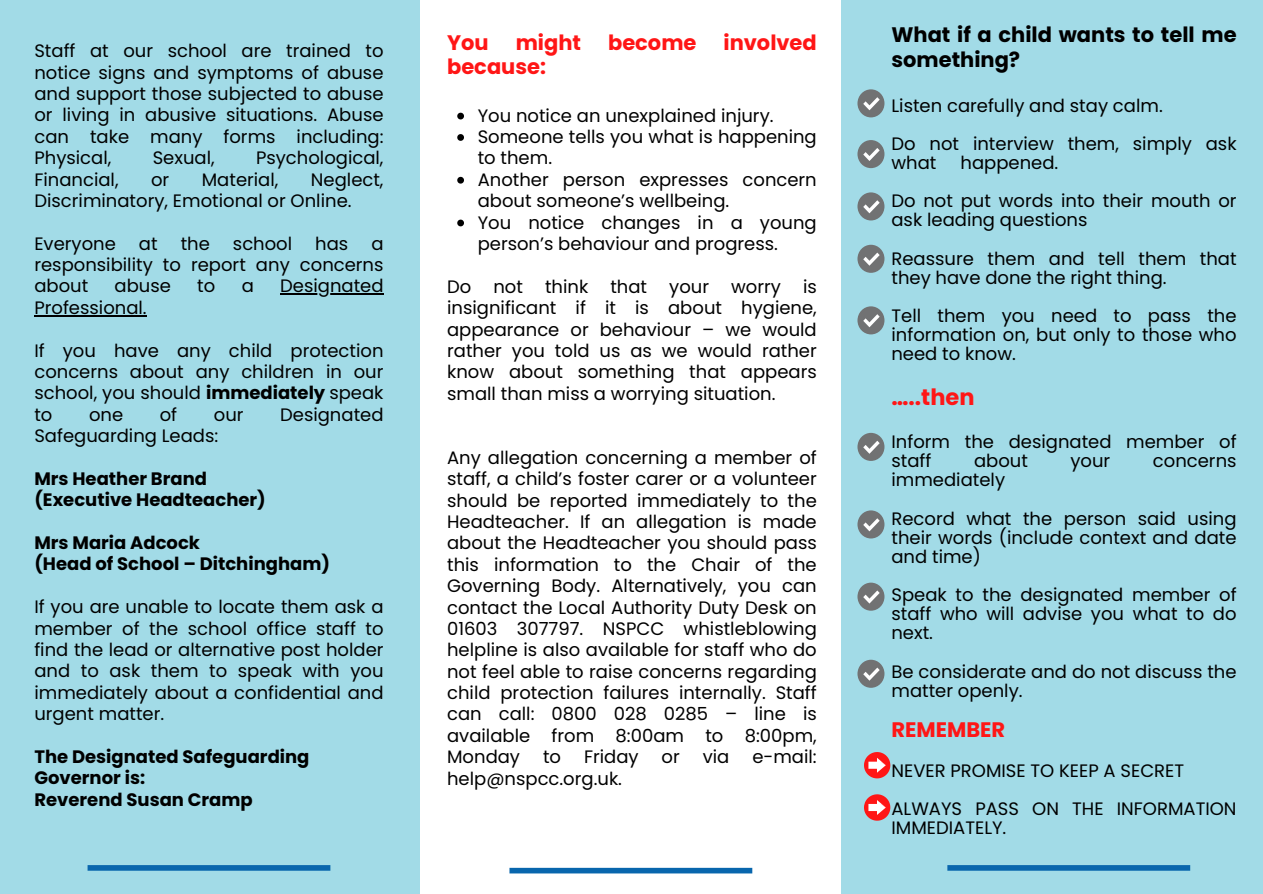
<style>
.page{position:relative;width:1263px;height:894px;background:#fff}
.page>*{position:absolute;margin:0;border:0;box-sizing:border-box;transform-origin:0 0}
.t1{font:700 22.5px "Poppins";color:#ff1616}
.t2{font:700 21px "Poppins";color:#ff1616}
.t3{font:700 21px/24.8px "Poppins";color:#000}
.t4{font:18px/21.3px "Poppins";color:#000}
.t5{font:700 18px/21.3px "Poppins";color:#000}
.s1{font-weight:700}
</style>
<div class="page">
<div style="left:0;top:0;width:1263px;height:893px;background:#a2dbe7"></div>
<div style="left:421px;top:0;width:420px;height:893px;background:#fff"></div>
<div style="left:509px;top:867px;width:243px;height:6px;background:#0866ad"></div>
<svg style="left:947px;top:865px;width:243px;height:5px"></svg>
<svg style="left:457px;top:113px;width:7px;height:6px"></svg>
<svg style="left:457px;top:134px;width:7px;height:7px"></svg>
<svg style="left:457px;top:177px;width:7px;height:6px"></svg>
<svg style="left:457px;top:219px;width:7px;height:7px"></svg>
<div style="left:857px;top:140px;width:27px;height:28px;background:#717273;border-radius:50%"></div>
<svg style="left:863px;top:148px;width:17px;height:13px"></svg>
<div style="left:857px;top:89px;width:27px;height:28px;background:#717273;border-radius:50%"></div>
<svg style="left:863px;top:97px;width:17px;height:13px"></svg>
<div style="left:857px;top:192px;width:27px;height:28px;background:#717273;border-radius:50%"></div>
<svg style="left:863px;top:200px;width:17px;height:13px"></svg>
<div style="left:857px;top:245px;width:27px;height:28px;background:#717273;border-radius:50%"></div>
<svg style="left:863px;top:252px;width:17px;height:13px"></svg>
<div style="left:857px;top:306px;width:27px;height:28px;background:#717273;border-radius:50%"></div>
<svg style="left:863px;top:314px;width:17px;height:13px"></svg>
<div style="left:857px;top:433px;width:27px;height:28px;background:#717273;border-radius:50%"></div>
<svg style="left:863px;top:440px;width:17px;height:13px"></svg>
<div style="left:857px;top:510px;width:27px;height:28px;background:#717273;border-radius:50%"></div>
<svg style="left:863px;top:518px;width:17px;height:13px"></svg>
<div style="left:857px;top:582px;width:27px;height:28px;background:#717273;border-radius:50%"></div>
<svg style="left:863px;top:590px;width:17px;height:13px"></svg>
<svg style="left:864px;top:752px;width:26px;height:26px"></svg>
<hr style="left:280px;top:293px;width:104px;height:1px;background:#000">
<hr style="left:34px;top:315px;width:113px;height:1px;background:#000">
<svg style="left:864px;top:794px;width:26px;height:26px"></svg>
<svg style="left:88px;top:865px;width:242px;height:5px"></svg>
<div style="left:857px;top:659px;width:27px;height:28px;background:#717273;border-radius:50%"></div>
<svg style="left:863px;top:667px;width:17px;height:13px"></svg>
<p class="t4" style="left:34px;top:40px;width:351px;text-align:justify">Staff at our school are trained to notice signs and symptoms of abuse and support those subjected to abuse or living in abusive situations. Abuse can take many forms including:<br>Physical,</p>
<p class="t4" style="left:153px;top:147px;width:63px">Sexual,</p>
<p class="t4" style="left:256px;top:147px;width:129px">Psychological,</p>
<p class="t4" style="left:34px;top:168px;width:86px">Financial,</p>
<p class="t4" style="left:151px;top:168px;width:20px">or</p>
<p class="t4" style="left:202px;top:168px;width:78px">Material,</p>
<p class="t4" style="left:34px;top:168px;width:351px;text-indent:277px">Neglect,<br>Discriminatory, Emotional or Online.</p>
<p class="t4" style="left:34px;top:233px;width:83px">Everyone</p>
<p class="t4" style="left:139px;top:233px;width:20px">at</p>
<p class="t4" style="left:181px;top:233px;width:31px">the</p>
<p class="t4" style="left:233px;top:233px;width:61px">school</p>
<p class="t4" style="left:315px;top:233px;width:35px">has</p>
<p class="t4" style="left:34px;top:233px;width:351px;text-align:justify;text-indent:337px">a responsibility to report any concerns about</p>
<p class="t4" style="left:115px;top:275px;width:58px">abuse</p>
<p class="t4" style="left:197px;top:275px;width:20px">to</p>
<p class="t4" style="left:242px;top:275px;width:14px">a</p>
<p class="t4" style="left:280px;top:275px;width:105px">Designated</p>
<p class="t4" style="left:34px;top:297px;width:114px">Professional.</p>
<p class="t4" style="left:34px;top:339px;width:351px;text-align:justify">If you have any child protection concerns about any children in our school, you should <span class="s1">immediately</span> speak to</p>
<p class="t4" style="left:89px;top:403px;width:36px">one</p>
<p class="t4" style="left:160px;top:403px;width:19px">of</p>
<p class="t4" style="left:214px;top:403px;width:31px">our</p>
<p class="t4" style="left:280px;top:403px;width:105px">Designated</p>
<p class="t4" style="left:34px;top:425px;width:185px">Safeguarding Leads:</p>
<p class="t5" style="left:34px;top:468px;width:174px">Mrs Heather Brand</p>
<p class="t5" style="left:34px;top:489px;width:233px">(Executive Headteacher)</p>
<p class="t5" style="left:34px;top:532px;width:167px">Mrs Maria Adcock</p>
<p class="t5" style="left:34px;top:553px;width:297px">(Head of School – Ditchingham)</p>
<p class="t4" style="left:34px;top:596px;width:351px;text-align:justify">If you are unable to locate them ask a member of the school office staff to find the lead or alternative post holder and to ask them to speak with you immediately about a confidential and urgent matter.</p>
<p class="t5" style="left:34px;top:745px;width:277px">The Designated Safeguarding<br>Governor is:</p>
<p class="t5" style="left:34px;top:788px;width:220px">Reverend Susan Cramp</p>
<p class="t2" style="left:447px;top:28px;width:43px">You</p>
<p class="t2" style="left:516px;top:28px;width:67px">might</p>
<p class="t2" style="left:608px;top:28px;width:90px">become</p>
<p class="t2" style="left:723px;top:28px;width:95px">involved</p>
<p class="t2" style="left:447px;top:52px;width:100px">because:</p>
<p class="t4" style="left:478px;top:105px;width:297px">You notice an unexplained injury.</p>
<p class="t4" style="left:478px;top:126px;width:341px">Someone tells you what is happening to them.</p>
<p class="t4" style="left:478px;top:169px;width:341px">Another person expresses concern about someone’s wellbeing.</p>
<p class="t4" style="left:478px;top:211px;width:341px">You notice changes in a young person’s behaviour and progress.</p>
<p class="t4" style="left:447px;top:276px;width:371px;text-align:justify">Do not think that your worry is insignificant if it is about hygiene, appearance or behaviour – we would rather you told us as we would rather know about something that appears small than miss a worrying situation.</p>
<p class="t4" style="left:447px;top:447px;width:371px;text-align:justify">Any allegation concerning a member of staff, a child’s foster carer or a volunteer should be reported immediately to the Headteacher. If an allegation is made about the Headteacher you should pass this information to the Chair of the Governing Body. Alternatively, you can contact the Local Authority Duty Desk on 01603 307797. NSPCC whistleblowing helpline is also available for staff who do not feel able to raise concerns regarding child protection failures internally. Staff can call: 0800 028 0285 – line is available from 8:00am to 8:00pm, Monday</p>
<p class="t4" style="left:543px;top:746px;width:20px">to</p>
<p class="t4" style="left:584px;top:746px;width:56px">Friday</p>
<p class="t4" style="left:662px;top:746px;width:20px">or</p>
<p class="t4" style="left:703px;top:746px;width:28px">via</p>
<p class="t4" style="left:752px;top:746px;width:66px">e-mail:</p>
<p class="t4" style="left:447px;top:767px;width:176px">help@nspcc.org.uk.</p>
<p class="t3" style="left:891px;top:22px;width:347px">What if a child wants to tell me something?</p>
<p class="t4" style="left:891px;top:95px;width:273px">Listen carefully and stay calm.</p>
<p class="t4" style="left:891px;top:134px;width:347px;line-height:19px">Do not interview them, simply ask what</p>
<p class="t4" style="left:960px;top:152px;width:99px">happened.</p>
<p class="t4" style="left:891px;top:191px;width:347px;line-height:19px">Do not put words into their mouth or ask leading questions</p>
<p class="t4" style="left:891px;top:249px;width:347px;line-height:19px">Reassure them and tell them that they have done the right thing.</p>
<p class="t4" style="left:891px;top:306px;width:347px;line-height:19px;text-align:justify">Tell them you need to pass the information on, but only to those who need to know.</p>
<p class="t1" style="left:891px;top:381px;width:85px">…..then</p>
<p class="t4" style="left:891px;top:432px;width:347px;line-height:19px">Inform the designated member of staff</p>
<p class="t4" style="left:974px;top:450px;width:55px">about</p>
<p class="t4" style="left:1070px;top:450px;width:41px">your</p>
<p class="t4" style="left:1153px;top:450px;width:85px">concerns</p>
<p class="t4" style="left:891px;top:469px;width:115px">immediately</p>
<p class="t4" style="left:891px;top:508px;width:347px;line-height:19px;text-align:justify">Record what the person said using their words (include context and date and time)</p>
<p class="t4" style="left:891px;top:585px;width:347px;line-height:19px;text-align:justify">Speak to the designated member of staff who will advise you what to do next.</p>
<p class="t4" style="left:891px;top:661px;width:347px;line-height:19px">Be considerate and do not discuss the matter openly.</p>
<p class="t2" style="left:891px;top:715px;width:115px">REMEMBER</p>
<p class="t4" style="left:891px;top:759px;width:294px">NEVER PROMISE TO KEEP A SECRET</p>
<p class="t4" style="left:891px;top:798px;width:347px;line-height:19px">ALWAYS PASS ON THE INFORMATION<br>IMMEDIATELY.</p>
</div>
